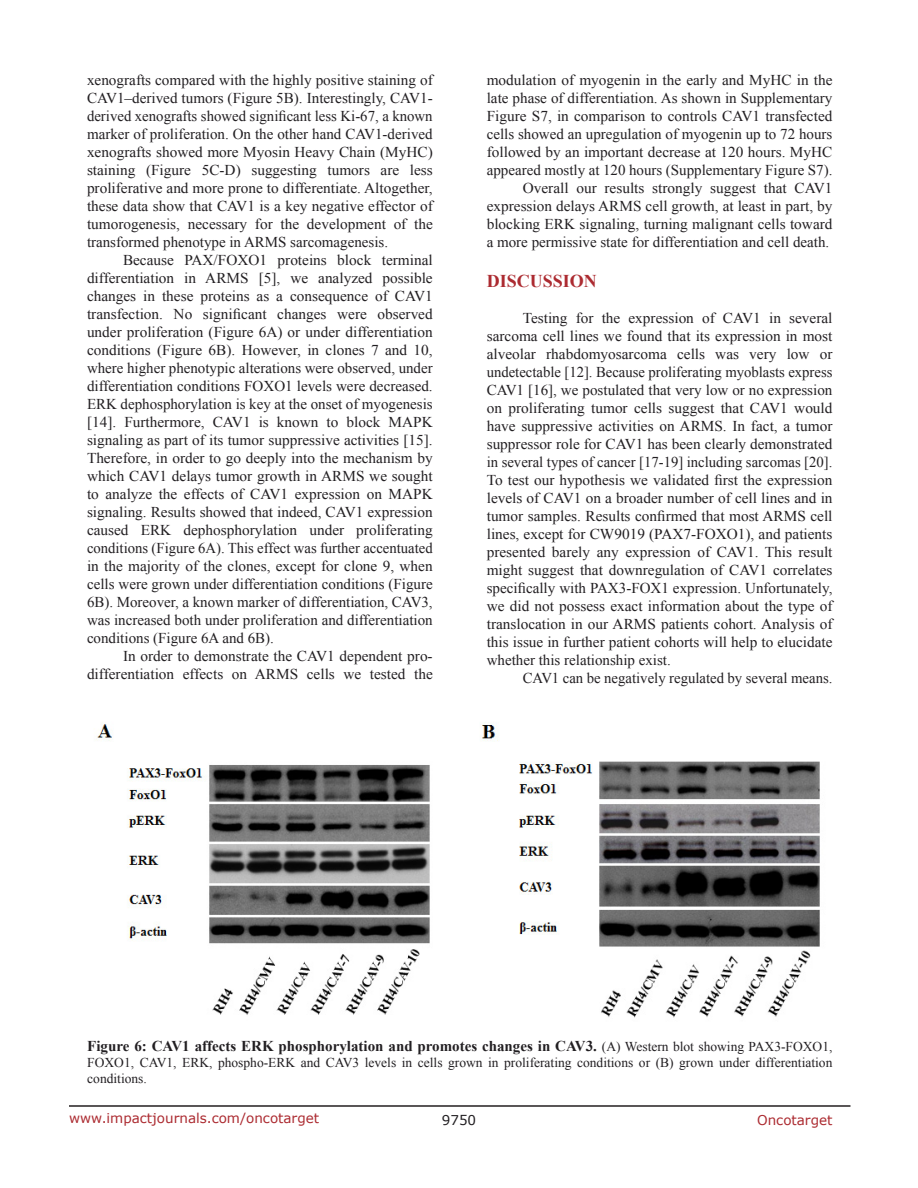
<style>
.page{position:relative;width:918px;height:1188px;background:#fff}
.page>*{position:absolute;margin:0;border:0;box-sizing:border-box;transform-origin:0 0}
.Heading{font:700 18px "Times New Roman";color:#ac2b31}
.BodyText{font:15px/18px "Times New Roman";color:#221f22;text-align:justify}
.FigureText{font:700 15px "Times New Roman";color:#221f22}
.FigureText-2{font:13.5px/16.2px "Times New Roman";color:#221f22}
.t1{font:13.5px "Verdana";color:#ac2b31}
.t2{font:13.5px "Verdana";color:#221f22}
.s1{font-weight:400;font-size:13.5px}
</style>
<div class="page">
<hr style="left:69px;top:1105px;width:781px;height:2px;background:#231f20">
<img style="left:96px;top:722px;width:724px;height:296px">
<p class="BodyText" style="left:87px;top:71px;width:347px">xenografts compared with the highly positive staining of CAV1–derived tumors (Figure 5B). Interestingly, CAV1- derived xenografts showed significant less Ki-67, a known marker of proliferation. On the other hand CAV1-derived xenografts showed more Myosin Heavy Chain (MyHC) staining (Figure 5C-D) suggesting tumors are less proliferative and more prone to differentiate. Altogether, these data show that CAV1 is a key negative effector of tumorogenesis, necessary for the development of the transformed phenotype in ARMS sarcomagenesis.</p>
<p class="BodyText" style="left:87px;top:251px;width:347px;text-indent:36px">Because PAX/FOXO1 proteins block terminal differentiation in ARMS [5], we analyzed possible changes in these proteins as a consequence of CAV1 transfection. No significant changes were observed under proliferation (Figure 6A) or under differentiation conditions (Figure 6B). However, in clones 7 and 10, where higher phenotypic alterations were observed, under differentiation conditions FOXO1 levels were decreased.<br>ERK dephosphorylation is key at the onset of myogenesis [14]. Furthermore, CAV1 is known to block MAPK signaling as part of its tumor suppressive activities [15].<br>Therefore, in order to go deeply into the mechanism by which CAV1 delays tumor growth in ARMS we sought to analyze the effects of CAV1 expression on MAPK signaling. Results showed that indeed, CAV1 expression caused ERK dephosphorylation under proliferating conditions (Figure 6A). This effect was further accentuated in the majority of the clones, except for clone 9, when cells were grown under differentiation conditions (Figure 6B). Moreover, a known marker of differentiation, CAV3, was increased both under proliferation and differentiation conditions (Figure 6A and 6B).</p>
<p class="BodyText" style="left:87px;top:647px;width:347px;text-align:right">In order to demonstrate the CAV1 dependent pro&shy;differentiation effects on ARMS cells we tested the</p>
<p class="BodyText" style="left:487px;top:71px;width:347px">modulation of myogenin in the early and MyHC in the late phase of differentiation. As shown in Supplementary Figure S7, in comparison to controls CAV1 transfected cells showed an upregulation of myogenin up to 72 hours followed by an important decrease at 120 hours. MyHC appeared mostly at 120 hours (Supplementary Figure S7).</p>
<p class="BodyText" style="left:487px;top:179px;width:347px;text-indent:36px">Overall our results strongly suggest that CAV1 expression delays ARMS cell growth, at least in part, by blocking ERK signaling, turning malignant cells toward a more permissive state for differentiation and cell death.</p>
<p class="Heading" style="left:487px;top:269px;width:112px">DISCUSSION</p>
<p class="BodyText" style="left:487px;top:309px;width:347px;text-indent:36px">Testing for the expression of CAV1 in several sarcoma cell lines we found that its expression in most alveolar rhabdomyosarcoma cells was very low or undetectable [12]. Because proliferating myoblasts express CAV1 [16], we postulated that very low or no expression on proliferating tumor cells suggest that CAV1 would have suppressive activities on ARMS. In fact, a tumor suppressor role for CAV1 has been clearly demonstrated in several types of cancer [17-19] including sarcomas [20].<br>To test our hypothesis we validated first the expression levels of CAV1 on a broader number of cell lines and in tumor samples. Results confirmed that most ARMS cell lines, except for CW9019 (PAX7-FOXO1), and patients presented barely any expression of CAV1. This result might suggest that downregulation of CAV1 correlates specifically with PAX3-FOX1 expression. Unfortunately, we did not possess exact information about the type of translocation in our ARMS patients cohort. Analysis of this issue in further patient cohorts will help to elucidate whether this relationship exist.</p>
<p class="BodyText" style="left:523px;top:669px;width:311px">CAV1 can be negatively regulated by several means.</p>
<p class="FigureText" style="left:87px;top:1035px;width:747px">Figure 6: CAV1 affects ERK phosphorylation and promotes changes in CAV3. <span class="s1">(A) Western blot showing PAX3-FOXO1,</span></p>
<p class="FigureText-2" style="left:87px;top:1054px;width:747px">FOXO1, CAV1, ERK, phospho-ERK and CAV3 levels in cells grown in proliferating conditions or (B) grown under differentiation conditions.</p>
<p class="t1" style="left:69px;top:1109px;width:252px">www.impactjournals.com/oncotarget</p>
<p class="t2" style="left:442px;top:1111px;width:36px">9750</p>
<p class="t1" style="left:757px;top:1111px;width:77px">Oncotarget</p>
</div>
